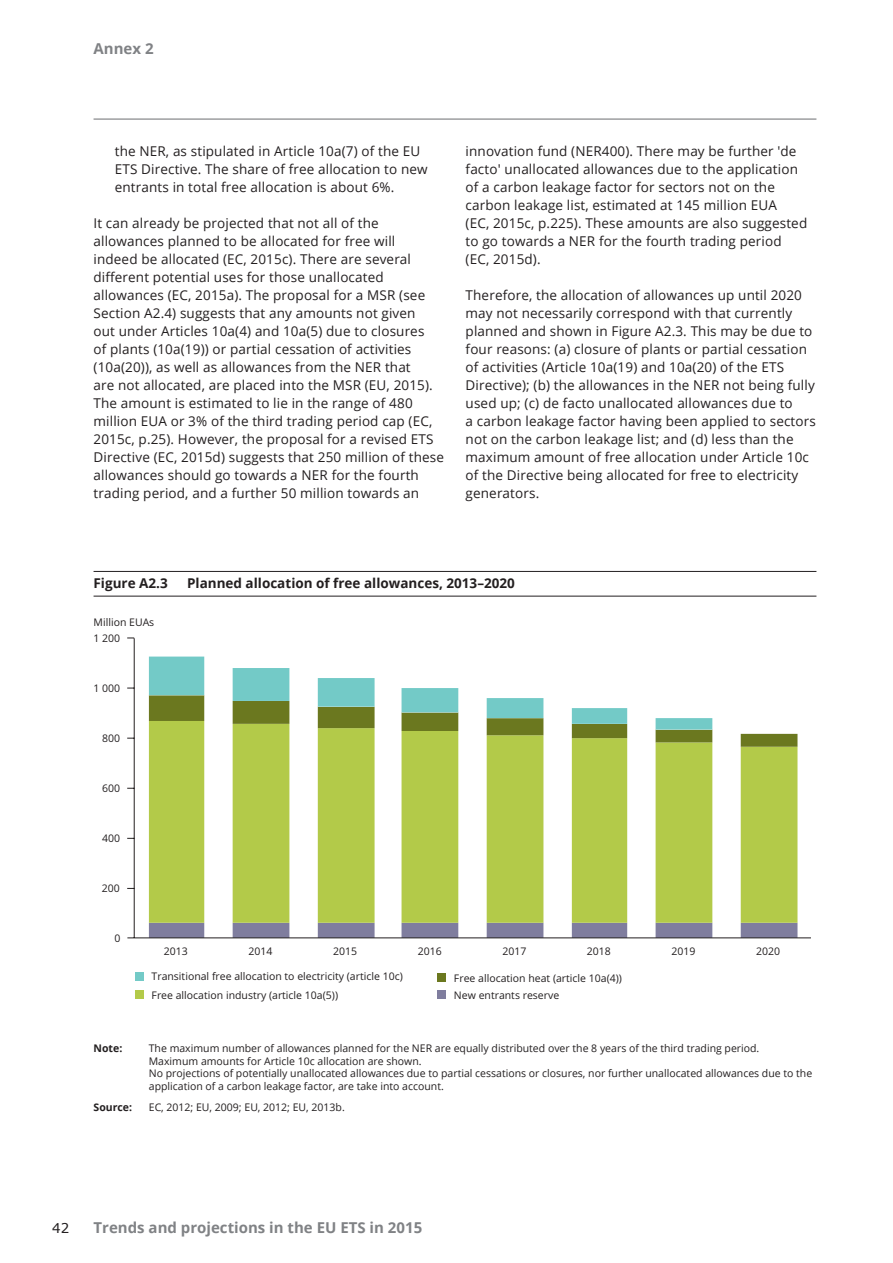
<style>
.page{position:relative;width:893px;height:1263px;background:#fff}
.page>*{position:absolute;margin:0;border:0;box-sizing:border-box;transform-origin:0 0}
.t1{font:700 15px "Open Sans";color:#808285}
.Body_Text{font:13.5px/18px "Open Sans";letter-spacing:.01em;color:#231f20}
.Figure_Title{font:700 13.5px "Open Sans";color:#231f20}
.t2{font:13.5px "Verdana";color:#231f20}
.Note_Source{font:10.5px/12.8px "Open Sans";color:#231f20}
.Note_Source-2{font:700 10.5px "Open Sans";color:#231f20}
</style>
<div class="page">
<hr style="left:94px;top:119px;width:722px;height:1px;background:#6c6d70">
<hr style="left:94px;top:571px;width:722px;height:1px;background:#231f20">
<hr style="left:94px;top:596px;width:722px;height:1px;background:#231f20">
<svg style="left:149px;top:923px;width:648px;height:14px"></svg>
<svg style="left:149px;top:747px;width:648px;height:176px;fill:#b3ca49"></svg>
<svg style="left:149px;top:656px;width:648px;height:91px"></svg>
<hr style="left:134px;top:638px;width:1px;height:300px;background:#231f20">
<hr style="left:134px;top:937px;width:677px;height:1px;background:#231f20">
<div style="left:437px;top:990px;width:9px;height:8px;background:#7f7d9e"></div>
<div style="left:135px;top:990px;width:8px;height:8px;background:#b3ca49"></div>
<div style="left:437px;top:973px;width:9px;height:9px;background:#6b781f"></div>
<div style="left:135px;top:972px;width:8px;height:8px;background:#73cac7"></div>
<p class="t1" style="left:94px;top:38px;width:62px">Annex 2</p>
<p class="Body_Text" style="left:115px;top:142px;width:314px">the NER, as stipulated in Article 10a(7) of the EU<br>ETS Directive. The share of free allocation to new entrants in total free allocation is about 6%.</p>
<p class="Body_Text" style="left:94px;top:214px;width:352px">It can already be projected that not all of the allowances planned to be allocated for free will<br>indeed be allocated (EC, 2015c). There are several different potential uses for those unallocated allowances (EC, 2015a). The proposal for a MSR (see Section A2.4) suggests that any amounts not given<br>out under Articles 10a(4) and 10a(5) due to closures<br>of plants (10a(19)) or partial cessation of activities (10a(20)), as well as allowances from the NER that<br>are not allocated, are placed into the MSR (EU, 2015).<br>The amount is estimated to lie in the range of 480 million EUA or 3% of the third trading period cap (EC, 2015c, p.25). However, the proposal for a revised ETS Directive (EC, 2015d) suggests that 250 million of these allowances should go towards a NER for the fourth trading period, and a further 50 million towards an</p>
<p class="Body_Text" style="left:466px;top:142px;width:343px">innovation fund (NER400). There may be further 'de facto' unallocated allowances due to the application of a carbon leakage factor for sectors not on the carbon leakage list, estimated at 145 million EUA<br>(EC, 2015c, p.225). These amounts are also suggested to go towards a NER for the fourth trading period (EC, 2015d).</p>
<p class="Body_Text" style="left:466px;top:286px;width:352px">Therefore, the allocation of allowances up until 2020 may not necessarily correspond with that currently planned and shown in Figure A2.3. This may be due to four reasons: (a) closure of plants or partial cessation of activities (Article 10a(19) and 10a(20) of the ETS Directive); (b) the allowances in the NER not being fully used up; (c) de facto unallocated allowances due to<br>a carbon leakage factor having been applied to sectors not on the carbon leakage list; and (d) less than the maximum amount of free allocation under Article 10c of the Directive being allocated for free to electricity generators.</p>
<p class="Figure_Title" style="left:94px;top:573px;width:76px">Figure A2.3</p>
<p class="Figure_Title" style="left:187px;top:573px;width:329px">Planned allocation of free allowances, 2013–2020</p>
<p class="Note_Source" style="left:94px;top:615px;width:62px">Million EUAs</p>
<p class="Note_Source" style="left:94px;top:632px;width:28px">1 200</p>
<p class="Note_Source" style="left:94px;top:682px;width:28px">1 000</p>
<p class="Note_Source" style="left:102px;top:732px;width:20px">800</p>
<p class="Note_Source" style="left:102px;top:782px;width:20px">600</p>
<p class="Note_Source" style="left:102px;top:831px;width:20px">400</p>
<p class="Note_Source" style="left:102px;top:881px;width:20px">200</p>
<p class="Note_Source" style="left:114px;top:931px;width:8px">0</p>
<p class="Note_Source" style="left:164px;top:944px;width:26px">2013</p>
<p class="Note_Source" style="left:249px;top:944px;width:26px">2014</p>
<p class="Note_Source" style="left:333px;top:944px;width:26px">2015</p>
<p class="Note_Source" style="left:418px;top:944px;width:26px">2016</p>
<p class="Note_Source" style="left:502px;top:944px;width:26px">2017</p>
<p class="Note_Source" style="left:587px;top:944px;width:26px">2018</p>
<p class="Note_Source" style="left:671px;top:944px;width:26px">2019</p>
<p class="Note_Source" style="left:756px;top:944px;width:26px">2020</p>
<p class="Note_Source" style="left:152px;top:970px;width:253px">Transitional free allocation to electricity (article 10c)</p>
<p class="Note_Source" style="left:454px;top:971px;width:170px">Free allocation heat (article 10a(4))</p>
<p class="Note_Source" style="left:152px;top:988px;width:188px">Free allocation industry (article 10a(5))</p>
<p class="Note_Source" style="left:454px;top:988px;width:107px">New entrants reserve</p>
<p class="Note_Source-2" style="left:94px;top:1041px;width:30px">Note:</p>
<p class="Note_Source" style="left:149px;top:1041px;width:612px">The maximum number of allowances planned for the NER are equally distributed over the 8 years of the third trading period.</p>
<p class="Note_Source" style="left:149px;top:1054px;width:274px">Maximum amounts for Article 10c allocation are shown.</p>
<p class="Note_Source" style="left:149px;top:1067px;width:665px">No projections of potentially unallocated allowances due to partial cessations or closures, nor further unallocated allowances due to the application of a carbon leakage factor, are take into account.</p>
<p class="Note_Source-2" style="left:94px;top:1100px;width:40px">Source:</p>
<p class="Note_Source" style="left:149px;top:1101px;width:197px">EC, 2012; EU, 2009; EU, 2012; EU, 2013b.</p>
<p class="t2" style="left:52px;top:1219px;width:19px">42</p>
<p class="t1" style="left:94px;top:1217px;width:330px">Trends and projections in the EU ETS in 2015</p>
</div>
